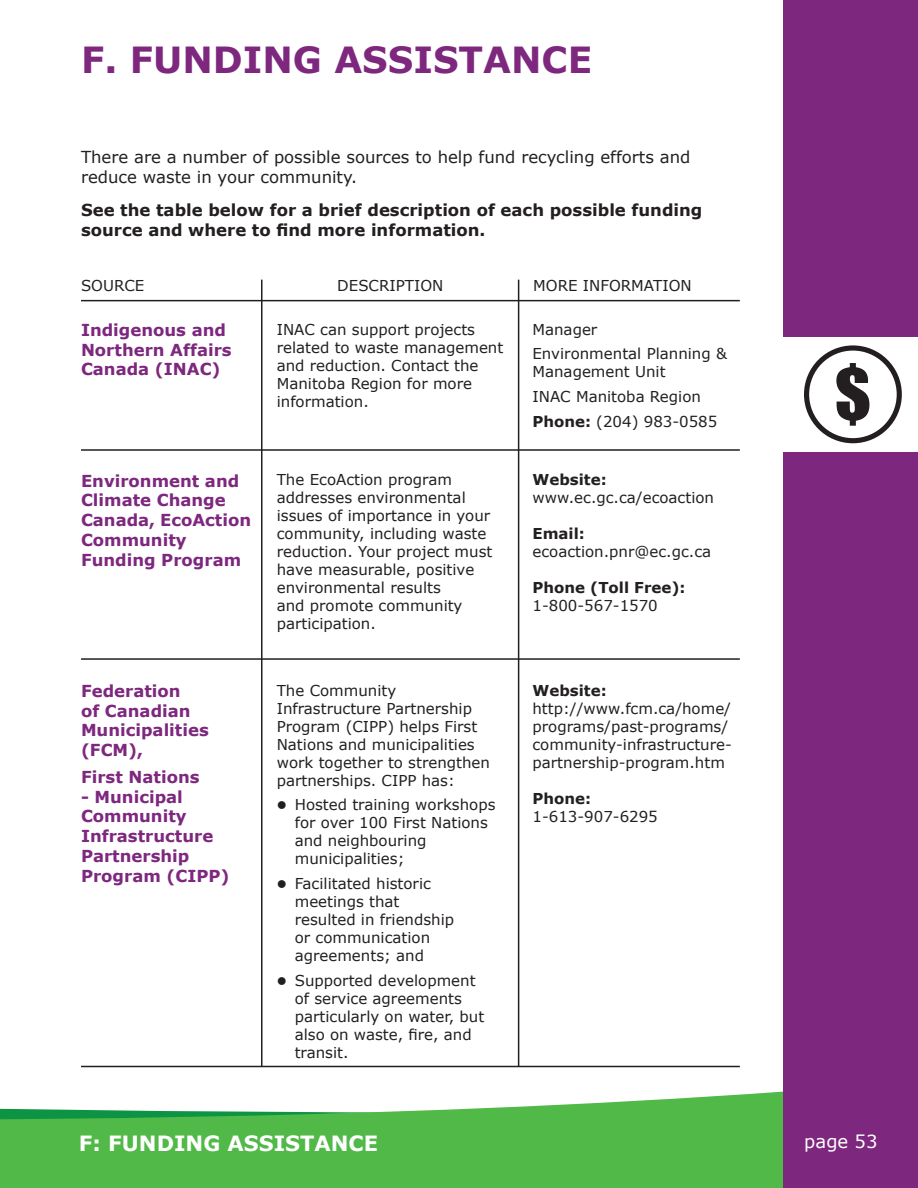
<style>
.page{position:relative;width:918px;height:1188px;background:#fff}
.page>*{position:absolute;margin:0;border:0;box-sizing:border-box;transform-origin:0 0}
.t1{font:700 36px "Verdana";color:#7d287e}
.t2{font:700 21px "Verdana";color:#fff}
.t3{font:18px "Verdana";color:#fff}
.t4{font:700 16.5px/19.8px "Verdana";color:#7d287e}
.t5{font:700 16.5px/19.8px "Verdana";color:#231f20}
.t6{font:16.5px/19.8px "Verdana";color:#231f20}
.t7{font:15px/18px "Verdana";color:#231f20}
.t8{font:700 15px "Verdana";color:#231f20}
.s1{font-weight:700}
</style>
<div class="page">
<svg style="left:0;top:1091px;width:783px;height:97px;fill:#51b948"></svg>
<div style="left:783px;top:0;width:135px;height:1188px;background:#7d287e"></div>
<div style="left:775px;top:338px;width:143px;height:114px;background:#fff"></div>
<div style="left:804px;top:345px;width:98px;height:98px;border:5px solid #231f20;border-radius:50%"></div>
<svg style="left:836px;top:363px;width:33px;height:63px"></svg>
<hr style="left:261px;top:280px;width:1px;height:786px;background:#231f20">
<hr style="left:518px;top:280px;width:1px;height:786px;background:#231f20">
<hr style="left:81px;top:300px;width:659px;height:1px;background:#231f20">
<hr style="left:81px;top:449px;width:659px;height:2px;background:#231f20">
<hr style="left:81px;top:658px;width:659px;height:2px;background:#231f20">
<hr style="left:81px;top:1066px;width:659px;height:1px;background:#231f20">
<h1 class="t1" style="left:81px;top:35px;width:513px">F. FUNDING ASSISTANCE</h1>
<p class="t6" style="left:81px;top:147px;width:611px">There are a number of possible sources to help fund recycling efforts and reduce waste in your community.</p>
<p class="t5" style="left:81px;top:200px;width:623px">See the table below for a brief description of each possible funding source and where to find more information.</p>
<p class="t7" style="left:81px;top:277px;width:65px">SOURCE</p>
<p class="t4" style="left:81px;top:320px;width:152px">Indigenous and<br>Northern Affairs<br>Canada (INAC)</p>
<p class="t7" style="left:337px;top:277px;width:108px">DESCRIPTION</p>
<p class="t7" style="left:533px;top:277px;width:160px">MORE INFORMATION</p>
<p class="t7" style="left:277px;top:320px;width:228px">INAC can support projects related to waste management and reduction. Contact the<br>Manitoba Region for more information.</p>
<p class="t7" style="left:532px;top:317px;width:196px;line-height:24.8px">Manager<br>Environmental Planning &amp;</p>
<p class="t7" style="left:532px;top:359px;width:186px;line-height:24.8px">Management Unit<br>INAC Manitoba Region<br><span class="s1">Phone:</span> (204) 983-0585</p>
<p class="t4" style="left:81px;top:470px;width:172px">Environment and<br>Climate Change<br>Canada, EcoAction<br>Community<br>Funding Program</p>
<p class="t7" style="left:277px;top:471px;width:217px">The EcoAction program addresses environmental issues of importance in your community, including waste reduction. Your project must have measurable, positive environmental results<br>and promote community participation.</p>
<p class="t8" style="left:532px;top:469px;width:76px">Website:</p>
<p class="t7" style="left:532px;top:489px;width:183px">www.ec.gc.ca/ecoaction</p>
<p class="t8" style="left:532px;top:523px;width:54px">Email:</p>
<p class="t7" style="left:532px;top:543px;width:180px">ecoaction.pnr@ec.gc.ca</p>
<p class="t8" style="left:532px;top:577px;width:155px">Phone (Toll Free):</p>
<p class="t7" style="left:532px;top:597px;width:127px">1-800-567-1570</p>
<p class="t4" style="left:81px;top:681px;width:129px">Federation<br>of Canadian<br>Municipalities (FCM),</p>
<p class="t4" style="left:81px;top:767px;width:120px">First Nations</p>
<p class="t4" style="left:81px;top:786px;width:150px">- Municipal<br>Community<br>Infrastructure<br>Partnership<br>Program (CIPP)</p>
<p class="t7" style="left:277px;top:681px;width:215px">The Community<br>Infrastructure Partnership<br>Program (CIPP) helps First<br>Nations and municipalities work together to strengthen partnerships. CIPP has:</p>
<p class="t7" style="left:295px;top:796px;width:202px;text-indent:-18px">● Hosted training workshops for over 100 First Nations and neighbouring municipalities;</p>
<p class="t7" style="left:295px;top:875px;width:161px;text-indent:-18px">● Facilitated historic meetings that resulted in friendship or communication agreements; and</p>
<p class="t7" style="left:295px;top:971px;width:191px;text-indent:-18px">● Supported development of service agreements particularly on water, but also on waste, fire, and transit.</p>
<p class="t8" style="left:532px;top:680px;width:76px">Website:</p>
<p class="t7" style="left:532px;top:699px;width:201px">http://www.fcm.ca/home/ programs/past-programs/ community-infrastructure&shy;partnership-program.htm</p>
<p class="t8" style="left:532px;top:788px;width:60px">Phone:</p>
<p class="t7" style="left:532px;top:807px;width:127px">1-613-907-6295</p>
<h2 class="t2" style="left:79px;top:1128px;width:301px">F: FUNDING ASSISTANCE</h2>
<p class="t3" style="left:804px;top:1129px;width:75px">page 53</p>
</div>
